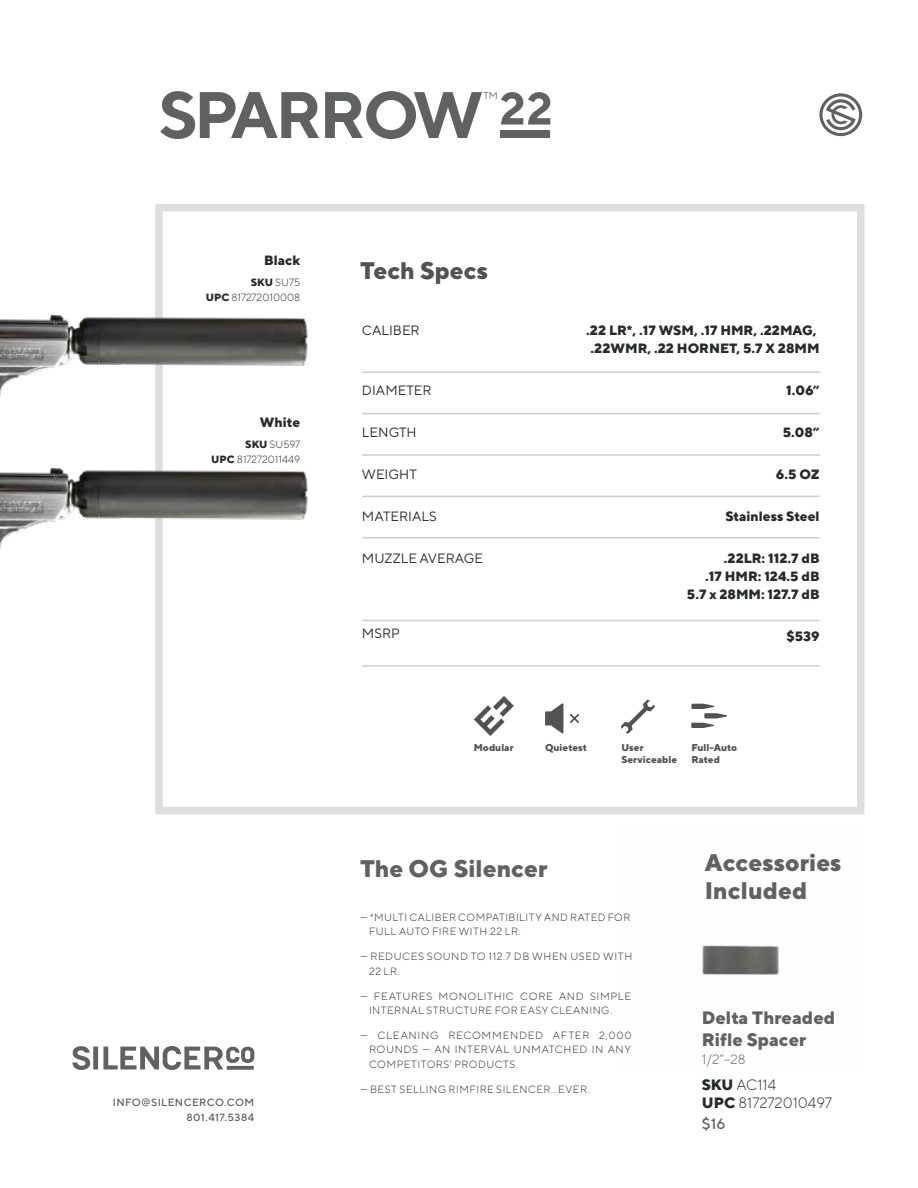
<style>
.page{position:relative;width:918px;height:1188px;background:#fff}
.page>*{position:absolute;margin:0;border:0;box-sizing:border-box;transform-origin:0 0}
.t1{font:800 24px/28.8px "TT Norms";color:#606161}
.t2{font:800 24px "TT Norms";color:#515251}
.t3{font:800 18px/21.6px "TT Norms";color:#606161}
.t4{font:300 15px/18px "TT Norms";color:#282a2c}
.t5{font:500 15px "TT Norms";color:#606161}
.t6{font:800 13.5px/18px "TT Norms";color:#292b2b;text-align:center}
.t7{font:13.5px "TT Norms";color:#292b2b}
.t8{font:300 13.5px "TT Norms";color:#606161}
.t9{font:300 10.5px/14.4px "TT Norms";letter-spacing:.05em;color:#282a2c}
.t10{font:300 10.5px/15px "TT Norms";color:#292b2b;text-align:right}
.t11{font:500 10.5px/14.5px "TT Norms";letter-spacing:.035em;color:#5f5f5f;text-align:right}
.t12{font:800 9.9px/11.9px "TT Norms";color:#515251}
.s1{font-weight:800}
.s2{font-weight:800;color:#292b2b}
.s3{color:#292b2b}
</style>
<div class="page">
<img style="left:698px;top:945px;width:81px;height:30px">
<div style="left:155px;top:204px;width:709px;height:610px;border:8px solid #dddedf"></div>
<svg style="left:72px;top:1046px;width:18px;height:24px"></svg>
<div style="left:93px;top:1047px;width:5px;height:22px;background:#606161"></div>
<svg style="left:103px;top:1046px;width:151px;height:24px"></svg>
<svg style="left:819px;top:93px;width:43px;height:43px"></svg>
<hr style="left:362px;top:371px;width:458px;height:2px;background:#cececd">
<hr style="left:362px;top:413px;width:458px;height:1px;background:#cececd">
<hr style="left:362px;top:454px;width:458px;height:2px;background:#cececd">
<hr style="left:362px;top:496px;width:458px;height:1px;background:#cececd">
<hr style="left:362px;top:537px;width:458px;height:1px;background:#cececd">
<hr style="left:362px;top:665px;width:458px;height:2px;background:#cececd">
<hr style="left:362px;top:620px;width:458px;height:1px;background:#cececd">
<svg style="left:160px;top:91px;width:159px;height:48px"></svg>
<svg style="left:325px;top:91px;width:225px;height:48px"></svg>
<img style="left:0;top:299px;width:308px;height:139px">
<img style="left:0;top:452px;width:308px;height:139px">
<svg style="left:691px;top:704px;width:36px;height:24px"></svg>
<svg style="left:621px;top:700px;width:34px;height:34px"></svg>
<svg style="left:545px;top:703px;width:18px;height:31px"></svg>
<svg style="left:570px;top:714px;width:9px;height:9px"></svg>
<svg style="left:474px;top:696px;width:40px;height:40px"></svg>
<p class="t6" style="left:264px;top:251px;width:38px">Black</p>
<p class="t10" style="left:206px;top:275px;width:96px"><span class="s1">SKU</span> SU75<br><span class="s1">UPC</span> 817272010008</p>
<p class="t6" style="left:260px;top:413px;width:42px">White</p>
<p class="t10" style="left:211px;top:437px;width:90px"><span class="s1">SKU</span> SU597<br><span class="s1">UPC</span> 817272011449</p>
<p class="t11" style="left:113px;top:1095px;width:143px">INFO@SILENCERCO.COM<br>801.417.5384</p>
<h1 class="t2" style="left:360px;top:255px;width:130px">Tech Specs</h1>
<p class="t7" style="left:362px;top:322px;width:59px">CALIBER</p>
<p class="t7" style="left:362px;top:382px;width:71px">DIAMETER</p>
<p class="t7" style="left:362px;top:424px;width:56px">LENGTH</p>
<p class="t7" style="left:362px;top:466px;width:56px">WEIGHT</p>
<p class="t7" style="left:362px;top:508px;width:76px">MATERIALS</p>
<p class="t7" style="left:362px;top:550px;width:123px">MUZZLE AVERAGE</p>
<p class="t7" style="left:362px;top:625px;width:39px">MSRP</p>
<p class="t6" style="left:586px;top:321px;width:235px">.22 LR*, .17 WSM, .17 HMR, .22MAG, .22WMR, .22 HORNET, 5.7 X 28MM</p>
<p class="t6" style="left:786px;top:381px;width:35px">1.06”</p>
<p class="t6" style="left:783px;top:423px;width:38px">5.08”</p>
<p class="t6" style="left:776px;top:465px;width:45px">6.5 OZ</p>
<p class="t6" style="left:725px;top:507px;width:96px">Stainless Steel</p>
<p class="t6" style="left:687px;top:549px;width:134px;text-align:right">.22LR: 112.7 dB<br>.17 HMR: 124.5 dB<br>5.7 x 28MM: 127.7 dB</p>
<p class="t6" style="left:786px;top:627px;width:35px">$539</p>
<p class="t12" style="left:474px;top:742px;width:41px">Modular</p>
<p class="t12" style="left:545px;top:742px;width:43px">Quietest</p>
<p class="t12" style="left:622px;top:742px;width:57px">User<br>Serviceable</p>
<p class="t12" style="left:691px;top:742px;width:47px">Full-Auto<br>Rated</p>
<h1 class="t1" style="left:360px;top:853px;width:189px">The OG Silencer</h1>
<p class="t9" style="left:369px;top:910px;width:263px;text-indent:-9px">— *MULTI CALIBER COMPATIBILITY AND RATED FOR<br>FULL AUTO FIRE WITH 22 LR.</p>
<p class="t9" style="left:369px;top:949px;width:265px;text-indent:-9px">— REDUCES SOUND TO 112.7 DB WHEN USED WITH<br>22 LR.</p>
<p class="t9" style="left:369px;top:989px;width:264px;text-indent:-9px">— FEATURES MONOLITHIC CORE AND SIMPLE<br>INTERNAL STRUCTURE FOR EASY CLEANING.</p>
<p class="t9" style="left:369px;top:1028px;width:264px;text-align:justify;text-indent:-9px">— CLEANING RECOMMENDED AFTER 2,000<br>ROUNDS — AN INTERVAL UNMATCHED IN ANY COMPETITORS’ PRODUCTS.</p>
<p class="t9" style="left:360px;top:1082px;width:231px">— BEST SELLING RIMFIRE SILENCER…EVER.</p>
<h1 class="t1" style="left:705px;top:847px;width:138px">Accessories<br>Included</h1>
<h2 class="t3" style="left:702px;top:1007px;width:135px">Delta Threaded<br>Rifle Spacer</h2>
<p class="t8" style="left:702px;top:1051px;width:45px">1/2”–28</p>
<h3 class="t4" style="left:702px;top:1076px;width:132px"><span class="s2">SKU</span> <span class="s3">AC114<br></span><span class="s2">UP</span><span class="s1">C</span> 817272010497</h3>
<h3 class="t5" style="left:702px;top:1115px;width:25px">$16</h3>
</div>
